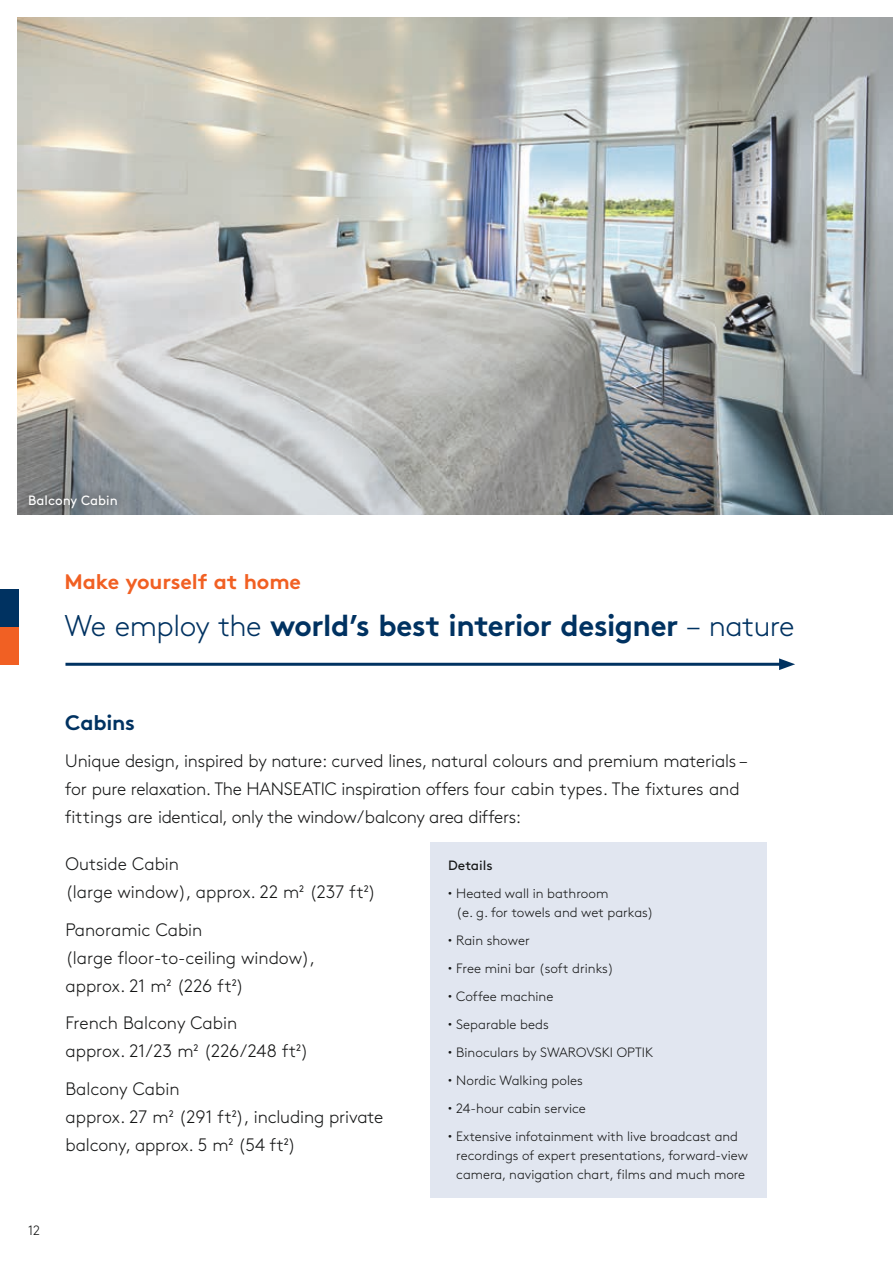
<style>
.page{position:relative;width:893px;height:1263px;background:#fff}
.page>*{position:absolute;margin:0;border:0;box-sizing:border-box;transform-origin:0 0}
.t1{font:700 30px "Brown Pro";letter-spacing:-.015em;color:#003261}
.t2{font:700 21px "Brown Pro";letter-spacing:-.01em;color:#f16023}
.t3{font:700 21px "Brown Pro";letter-spacing:-.01em;color:#003261}
.t4{font:300 18px/28px "Brown Pro";letter-spacing:-.01em;color:#151616}
.t5{font:300 13.5px/18.8px "Brown Pro";color:#151616}
.t6{font:13.5px "Brown Pro";color:#fff}
.t7{font:13.5px "Brown Pro";color:#151616}
.s1{font-weight:300}
</style>
<div class="page">
<img style="left:17px;top:17px;width:876px;height:497px">
<div style="left:430px;top:842px;width:337px;height:355px;background:#e1e6f0"></div>
<div style="left:17px;top:483px;width:112px;height:37px;background:#151616;opacity:.4"></div>
<hr style="left:65px;top:663px;width:720px;height:3px;background:#003261">
<svg style="left:779px;top:658px;width:16px;height:12px"></svg>
<div style="left:0;top:627px;width:19px;height:37px;background:#f16023"></div>
<div style="left:0;top:589px;width:19px;height:38px;background:#003261"></div>
<p class="t6" style="left:28px;top:490px;width:91px">Balcony Cabin</p>
<p class="t2" style="left:65px;top:565px;width:238px">Make yourself at home</p>
<h1 class="t1" style="left:65px;top:601px;width:732px"><span class="s1">We employ the</span> world’s best interior designer <span class="s1">– nature</span></h1>
<p class="t3" style="left:65px;top:705px;width:71px">Cabins</p>
<p class="t4" style="left:65px;top:746px;width:684px">Unique design, inspired by nature: curved lines, natural colours and premium materials – for pure relaxation. The HANSEATIC inspiration offers four cabin types. The fixtures and fittings are identical, only the window/balcony area differs:</p>
<p class="t4" style="left:65px;top:848px;width:312px">Outside Cabin<br>(large window), approx. 22 m² (237 ft²)</p>
<p class="t4" style="left:65px;top:914px;width:251px">Panoramic Cabin<br>(large floor-to-ceiling window), approx. 21 m² (226 ft²)</p>
<p class="t4" style="left:65px;top:1007px;width:245px">French Balcony Cabin<br>approx. 21/23 m² (226/248 ft²)</p>
<p class="t4" style="left:65px;top:1073px;width:319px">Balcony Cabin<br>approx. 27 m² (291 ft²), including private balcony, approx. 5 m² (54 ft²)</p>
<p class="t5" style="left:28px;top:1220px;width:14px">12</p>
<p class="t7" style="left:448px;top:855px;width:46px">Details</p>
<p class="t5" style="left:456px;top:883px;width:199px;text-indent:-8px"><sup>•</sup> Heated wall in bathroom<br>(e. g. for towels and wet parkas)</p>
<p class="t5" style="left:448px;top:930px;width:83px"><sup>•</sup> Rain shower</p>
<p class="t5" style="left:448px;top:958px;width:167px"><sup>•</sup> Free mini bar (soft drinks)</p>
<p class="t5" style="left:448px;top:986px;width:107px"><sup>•</sup> Coffee machine</p>
<p class="t5" style="left:448px;top:1014px;width:102px"><sup>•</sup> Separable beds</p>
<p class="t5" style="left:448px;top:1042px;width:207px"><sup>•</sup> Binoculars by SWAROVSKI OPTIK</p>
<p class="t5" style="left:448px;top:1070px;width:136px"><sup>•</sup> Nordic Walking poles</p>
<p class="t5" style="left:448px;top:1098px;width:139px"><sup>•</sup> 24-hour cabin service</p>
<p class="t5" style="left:456px;top:1126px;width:293px;text-indent:-8px"><sup>•</sup> Extensive infotainment with live broadcast and recordings of expert presentations, forward-view camera, navigation chart, films and much more</p>
</div>
